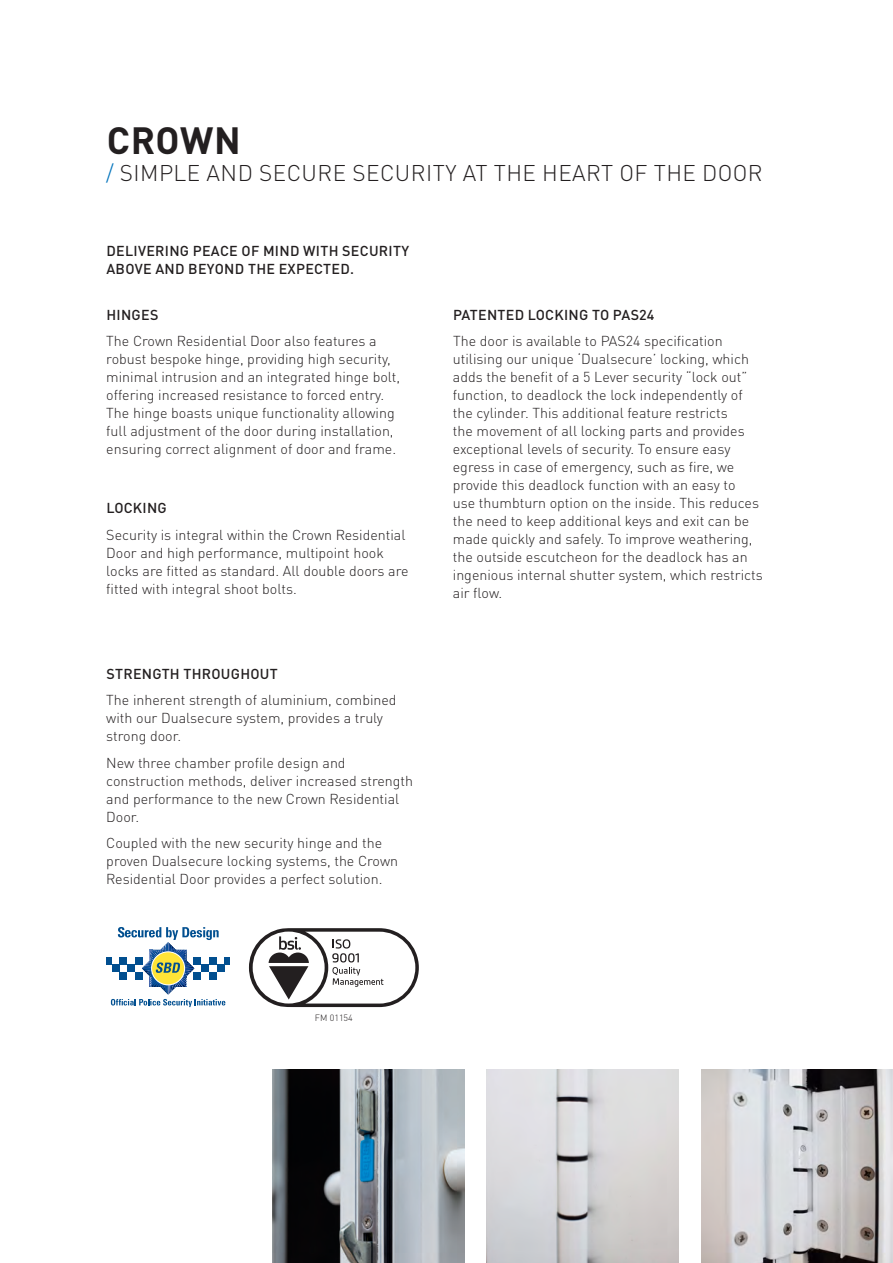
<style>
.page{position:relative;width:893px;height:1263px;background:#fff}
.page>*{position:absolute;margin:0;border:0;box-sizing:border-box;transform-origin:0 0}
.t1{font:700 37.5px "DIN Pro";letter-spacing:.015em;color:#231f20}
.t2{font:300 22.5px "DIN Pro";letter-spacing:.02em;color:#231f20}
._2017_Titre_3{font:300 14.25px/18px "DIN Pro";color:#231f20}
._2017_Texte{font:300 14.25px/18px "DIN Pro";color:#231f20}
._2017_Titre_3-2{font:500 14.25px/18px "DIN Pro";letter-spacing:.02em;color:#231f20}
.t3{font:300 9px "DIN Pro";color:#231f20}
.s1{color:#0073bc}
</style>
<div class="page">
<img style="left:272px;top:1069px;width:192px;height:194px">
<img style="left:487px;top:1069px;width:192px;height:194px">
<img style="left:701px;top:1069px;width:192px;height:194px">
<svg style="left:249px;top:928px;width:170px;height:79px"></svg>
<div style="left:106px;top:956px;width:6px;height:8px;background:#014f90"></div>
<div style="left:225px;top:956px;width:5px;height:8px;background:#014f90"></div>
<svg style="left:111px;top:927px;width:114px;height:80px"></svg>
<p class="t1" style="left:107px;top:109px;width:136px">CROWN</p>
<p class="t2" style="left:106px;top:156px;width:658px"><span class="s1">/</span> SIMPLE AND SECURE SECURITY AT THE HEART OF THE DOOR</p>
<p class="_2017_Titre_3-2" style="left:106px;top:241px;width:304px">DELIVERING PEACE OF MIND WITH SECURITY<br>ABOVE AND BEYOND THE EXPECTED.</p>
<p class="_2017_Titre_3-2" style="left:106px;top:304px;width:53px">HINGES</p>
<p class="_2017_Texte" style="left:106px;top:331px;width:295px">The Crown Residential Door also features a robust bespoke hinge, providing high security, minimal intrusion and an integrated hinge bolt, offering increased resistance to forced entry.<br>The hinge boasts unique functionality allowing full adjustment of the door during installation, ensuring correct alignment of door and frame.</p>
<p class="_2017_Titre_3-2" style="left:106px;top:498px;width:62px">LOCKING</p>
<p class="_2017_Titre_3" style="left:106px;top:524px;width:304px">Security is integral within the Crown Residential Door and high performance, multipoint hook locks are fitted as standard. All double doors are fitted with integral shoot bolts.</p>
<p class="_2017_Titre_3-2" style="left:106px;top:663px;width:173px">STRENGTH THROUGHOUT</p>
<p class="_2017_Texte" style="left:106px;top:690px;width:292px">The inherent strength of aluminium, combined with our Dualsecure system, provides a truly strong door.</p>
<p class="_2017_Texte" style="left:106px;top:752px;width:308px">New three chamber profile design and construction methods, deliver increased strength and performance to the new Crown Residential Door.</p>
<p class="_2017_Texte" style="left:106px;top:833px;width:293px">Coupled with the new security hinge and the proven Dualsecure locking systems, the Crown<br>Residential Door provides a perfect solution.</p>
<p class="_2017_Titre_3-2" style="left:453px;top:304px;width:203px">PATENTED LOCKING TO PAS24</p>
<p class="_2017_Titre_3" style="left:453px;top:331px;width:311px">The door is available to PAS24 specification utilising our unique ‘Dualsecure’ locking, which adds the benefit of a 5 Lever security “lock out” function, to deadlock the lock independently of the cylinder. This additional feature restricts<br>the movement of all locking parts and provides exceptional levels of security. To ensure easy egress in case of emergency, such as fire, we provide this deadlock function with an easy to<br>use thumbturn option on the inside. This reduces the need to keep additional keys and exit can be made quickly and safely. To improve weathering, the outside escutcheon for the deadlock has an ingenious internal shutter system, which restricts air flow.</p>
<p class="t3" style="left:315px;top:1010px;width:39px">FM 01154</p>
</div>
